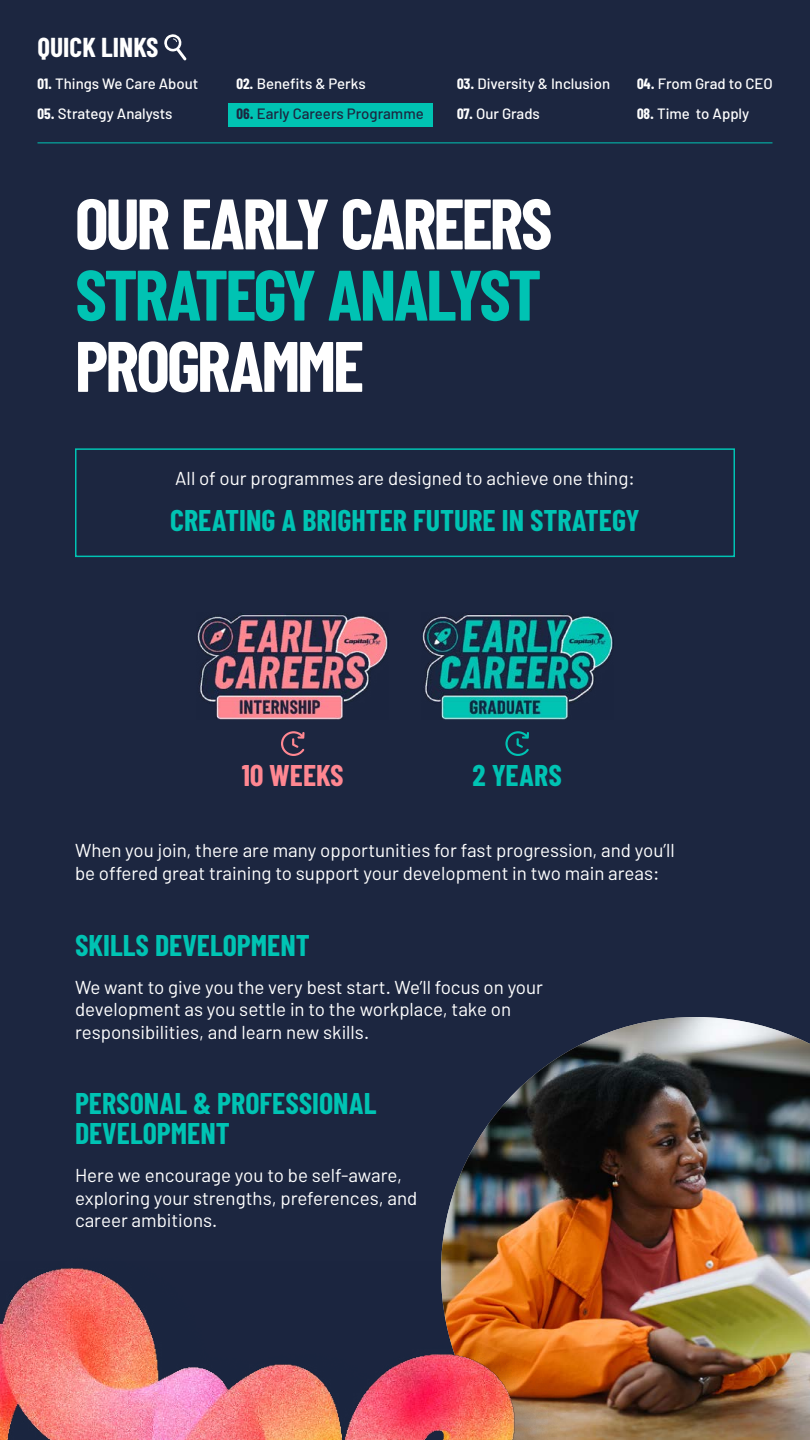
<style>
.page{position:relative;width:810px;height:1440px;background:#1c2640}
.page>*{position:absolute;margin:0;border:0;box-sizing:border-box;transform-origin:0 0}
.t1{font:700 71.25px "Barlow Condensed";letter-spacing:-.04em;color:#fff}
.t2{font:700 71.25px "Barlow Condensed";letter-spacing:-.04em;color:#00c3b3}
.t3{font:700 30px/30px "Barlow Condensed";color:#00c3b3}
.t4{font:700 30px "Barlow Condensed";color:#ff8791}
.t5{font:700 27.45px "Barlow Condensed";color:#fff}
.t6{font:18.75px/22.5px "Barlow";color:#fff}
.t7{font:500 15px "Barlow";color:#fff}
.t8{font:500 15px "Barlow";color:#1c2640}
.s1{font-family:"Barlow Condensed";font-weight:700}
</style>
<div class="page">
<svg style="left:164px;top:34px;width:23px;height:26px"></svg>
<hr style="left:38px;top:142px;width:734px;height:1px;background:#00c3b3">
<img style="left:441px;top:1017px;width:369px;height:423px">
<div style="left:0;top:1256px;width:602px;height:184px;background:#1b2740;opacity:.25"></div>
<img style="left:0;top:1261px;width:554px;height:179px">
<img style="left:197px;top:613px;width:192px;height:106px">
<svg style="left:281px;top:731px;width:24px;height:25px"></svg>
<img style="left:422px;top:614px;width:191px;height:105px">
<svg style="left:505px;top:731px;width:24px;height:25px"></svg>
<div style="left:228px;top:103px;width:205px;height:23px;background:#00c3b3"></div>
<div style="left:75px;top:448px;width:660px;height:109px;border:2px solid #00c3b3"></div>
<h3 class="t5" style="left:38px;top:30px;width:123px">QUICK LINKS</h3>
<p class="t7" style="left:38px;top:74px;width:162px"><span class="s1">01.</span> Things We Care About</p>
<p class="t7" style="left:236px;top:74px;width:131px"><span class="s1">02.</span> Benefits &amp; Perks</p>
<p class="t7" style="left:457px;top:74px;width:155px"><span class="s1">03.</span> Diversity &amp; Inclusion</p>
<p class="t7" style="left:637px;top:74px;width:137px"><span class="s1">04.</span> From Grad to CEO</p>
<p class="t7" style="left:38px;top:104px;width:137px"><span class="s1">05.</span> Strategy Analysts</p>
<p class="t7" style="left:457px;top:104px;width:84px"><span class="s1">07.</span> Our Grads</p>
<p class="t7" style="left:637px;top:104px;width:114px"><span class="s1">08.</span> Time to Apply</p>
<p class="t8" style="left:236px;top:104px;width:189px"><span class="s1">06.</span> Early Careers Programme</p>
<h1 class="t1" style="left:75px;top:179px;width:479px">OUR EARLY CAREERS</h1>
<h1 class="t2" style="left:75px;top:251px;width:468px">STRATEGY ANALYST</h1>
<h1 class="t1" style="left:75px;top:322px;width:291px">PROGRAMME</h1>
<p class="t6" style="left:175px;top:466px;width:461px">All of our programmes are designed to achieve one thing:</p>
<h2 class="t3" style="left:170px;top:505px;width:471px">CREATING A BRIGHTER FUTURE IN STRATEGY</h2>
<h2 class="t4" style="left:242px;top:757px;width:103px">10 WEEKS</h2>
<h2 class="t3" style="left:473px;top:760px;width:91px">2 YEARS</h2>
<p class="t6" style="left:75px;top:839px;width:601px">When you join, there are many opportunities for fast progression, and you’ll be offered great training to support your development in two main areas:</p>
<h2 class="t3" style="left:75px;top:930px;width:236px">SKILLS DEVELOPMENT</h2>
<p class="t6" style="left:75px;top:975px;width:470px">We want to give you the very best start. We’ll focus on your development as you settle in to the workplace, take on responsibilities, and learn new skills.</p>
<h2 class="t3" style="left:75px;top:1088px;width:303px">PERSONAL &amp; PROFESSIONAL<br>DEVELOPMENT</h2>
<p class="t6" style="left:75px;top:1164px;width:344px">Here we encourage you to be self-aware, exploring your strengths, preferences, and career ambitions.</p>
</div>
